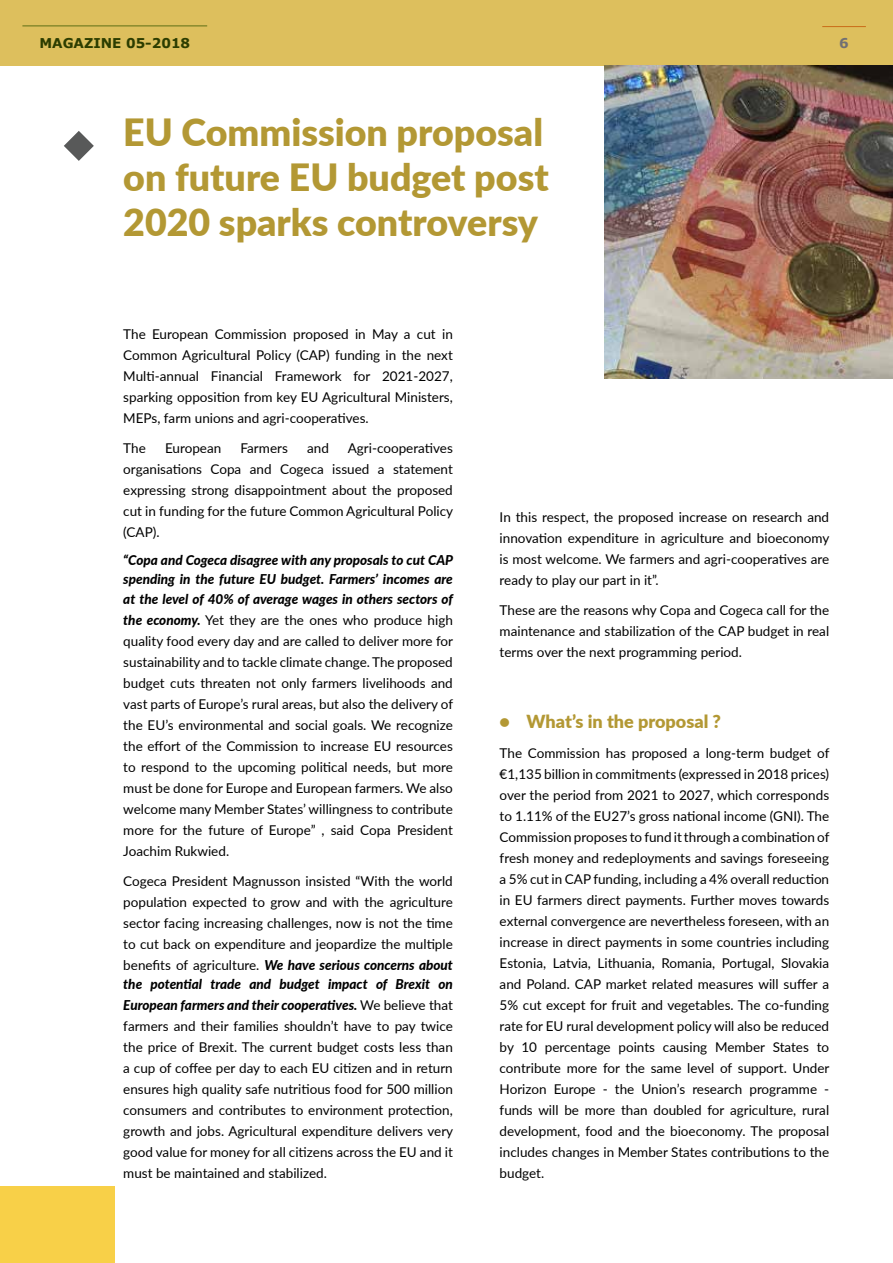
<style>
.page{position:relative;width:893px;height:1263px;background:#fff}
.page>*{position:absolute;margin:0;border:0;box-sizing:border-box;transform-origin:0 0}
.t1{font:900 37.5px/45px "Lato";color:#b39834}
.t2{font:900 18px "Lato";color:#b39834}
.t3{font:13.5px/21px "Lato";color:#000;text-align:justify}
.t4{font:italic 800 13.5px/19.5px "Lato";color:#000;text-align:justify}
.t5{font:700 13.5px "Verdana";color:#2c3d00}
.t6{font:700 13.5px "Verdana";color:#717073}
.s1{font-weight:800;font-style:italic}
</style>
<div class="page">
<div style="left:0;top:0;width:893px;height:66px;background:#ddbf5d"></div>
<hr style="left:22px;top:26px;width:185px;height:1px;background:#5e6f15">
<hr style="left:822px;top:26px;width:44px;height:1px;background:#ca6c18">
<img style="left:605px;top:66px;width:288px;height:312px">
<div style="left:0;top:1187px;width:115px;height:76px;background:#f8d048"></div>
<svg style="left:64px;top:131px;width:30px;height:30px"></svg>
<p class="t5" style="left:39px;top:34px;width:152px">MAGAZINE 05-2018</p>
<p class="t6" style="left:839px;top:35px;width:11px">6</p>
<h1 class="t1" style="left:123px;top:108px;width:427px">EU Commission proposal on future EU budget post<br>2020 sparks controversy</h1>
<p class="t3" style="left:123px;top:323px;width:331px">The European Commission proposed in May a cut in Common Agricultural Policy (CAP) funding in the next Multi-annual Financial Framework for 2021-2027, sparking opposition from key EU Agricultural Ministers, MEPs, farm unions and agri-cooperatives.</p>
<p class="t3" style="left:123px;top:437px;width:24px">The</p>
<p class="t3" style="left:165px;top:437px;width:58px">European</p>
<p class="t3" style="left:241px;top:437px;width:49px">Farmers</p>
<p class="t3" style="left:307px;top:437px;width:23px">and</p>
<p class="t3" style="left:123px;top:437px;width:331px;text-indent:224px">Agri-cooperatives organisations Copa and Cogeca issued a statement expressing strong disappointment about the proposed cut in funding for the future Common Agricultural Policy (CAP).</p>
<p class="t4" style="left:123px;top:550px;width:331px">“Copa and Cogeca disagree with any proposals to cut CAP spending in the future EU budget. Farmers’ incomes are at the level of 40% of average wages in others sectors of</p>
<p class="t3" style="left:123px;top:609px;width:331px"><span class="s1">the economy.</span> Yet they are the ones who produce high quality food every day and are called to deliver more for sustainability and to tackle climate change. The proposed budget cuts threaten not only farmers livelihoods and vast parts of Europe’s rural areas, but also the delivery of the EU’s environmental and social goals. We recognize the effort of the Commission to increase EU resources to respond to the upcoming political needs, but more must be done for Europe and European farmers. We also welcome many Member States’ willingness to contribute more for the future of Europe” , said Copa President Joachim Rukwied.</p>
<p class="t3" style="left:123px;top:869px;width:331px">Cogeca President Magnusson insisted “With the world population expected to grow and with the agriculture sector facing increasing challenges, now is not the time to cut back on expenditure and jeopardize the multiple benefits of agriculture. <span class="s1">We have serious concerns about</span></p>
<p class="t3" style="left:123px;top:973px;width:331px"><span class="s1">the potential trade and budget impact of Brexit on European farmers and their cooperatives.</span> We believe that farmers and their families shouldn’t have to pay twice the price of Brexit. The current budget costs less than a cup of coffee per day to each EU citizen and in return ensures high quality safe nutritious food for 500 million consumers and contributes to environment protection, growth and jobs. Agricultural expenditure delivers very good value for money for all citizens across the EU and it must be maintained and stabilized.</p>
<p class="t3" style="left:500px;top:506px;width:331px">In this respect, the proposed increase on research and innovation expenditure in agriculture and bioeconomy is most welcome. We farmers and agri-cooperatives are ready to play our part in it”.</p>
<p class="t3" style="left:500px;top:598px;width:331px">These are the reasons why Copa and Cogeca call for the maintenance and stabilization of the CAP budget in real terms over the next programming period.</p>
<h2 class="t2" style="left:500px;top:708px;width:223px">• What’s in the proposal ?</h2>
<p class="t3" style="left:500px;top:742px;width:331px">The Commission has proposed a long-term budget of €1,135 billion in commitments (expressed in 2018 prices) over the period from 2021 to 2027, which corresponds to 1.11% of the EU27’s gross national income (GNI). The Commission proposes to fund it through a combination of fresh money and redeployments and savings foreseeing a 5% cut in CAP funding, including a 4% overall reduction in EU farmers direct payments. Further moves towards external convergence are nevertheless foreseen, with an increase in direct payments in some countries including Estonia, Latvia, Lithuania, Romania, Portugal, Slovakia and Poland. CAP market related measures will suffer a 5% cut except for fruit and vegetables. The co-funding rate for EU rural development policy will also be reduced by 10 percentage points causing Member States to contribute more for the same level of support. Under Horizon Europe - the Union’s research programme - funds will be more than doubled for agriculture, rural development, food and the bioeconomy. The proposal includes changes in Member States contributions to the budget.</p>
</div>
